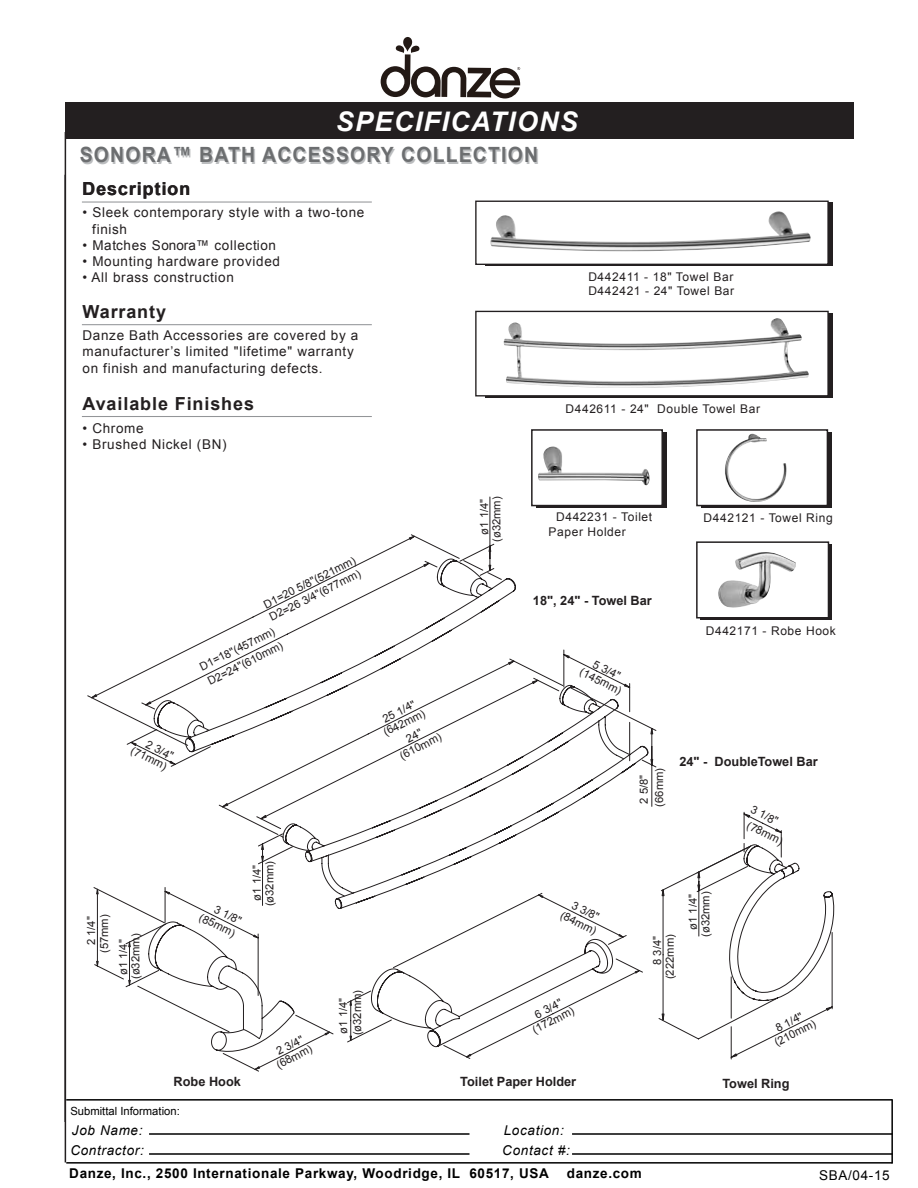
<style>
.page{position:relative;width:918px;height:1188px;background:#fff}
.page>*{position:absolute;margin:0;border:0;box-sizing:border-box;transform-origin:0 0}
.t1{font:italic 700 27px "Arial";letter-spacing:.05em;color:#fff}
.t2{font:700 21px "Arial";letter-spacing:.06em;color:#6c6e70;scale:.93 1}
.t3{font:700 18px "Arial";letter-spacing:.05em;color:#231f20}
.t4{font:13.5px/16.2px "Arial";letter-spacing:.05em;color:#231f20}
.t5{font:700 13.5px "Arial";letter-spacing:.05em;color:#000}
.t6{font:italic 13.5px "Arial";letter-spacing:.05em;color:#000}
.t7{font:13.5px "Arial";letter-spacing:.05em;color:#000}
.t8{font:700 12.75px "Arial";color:#231f20}
.t9{font:12px/14.4px "Arial";letter-spacing:.05em;color:#231f20}
.t10{font:11.25px "Arial";color:#231f20}
.t11{font:11.25px "Arial";color:#000}
</style>
<div class="page">
<hr style="left:82px;top:202px;width:290px;height:1px;background:#939598">
<hr style="left:82px;top:324px;width:290px;height:1px;background:#939598">
<hr style="left:82px;top:416px;width:290px;height:1px;background:#939598">
<div style="left:700px;top:545px;width:132px;height:75px;background:#231f20"></div>
<div style="left:697px;top:542px;width:131px;height:76px;background:#fff"></div>
<div style="left:696px;top:541px;width:133px;height:78px;border:1px solid #231f20"></div>
<div style="left:536px;top:432px;width:131px;height:76px;background:#231f20"></div>
<div style="left:532px;top:430px;width:130px;height:76px;background:#fff"></div>
<div style="left:531px;top:429px;width:132px;height:77px;border:1px solid #231f20"></div>
<div style="left:701px;top:432px;width:131px;height:76px;background:#231f20"></div>
<div style="left:697px;top:430px;width:130px;height:76px;background:#fff"></div>
<div style="left:696px;top:429px;width:132px;height:77px;border:1px solid #231f20"></div>
<img style="left:725px;top:434px;width:62px;height:68px">
<img style="left:538px;top:446px;width:112px;height:40px">
<img style="left:718px;top:552px;width:78px;height:56px">
<div style="left:485px;top:203px;width:347px;height:63px;background:#231f20"></div>
<div style="left:476px;top:201px;width:352px;height:63px;background:#fff"></div>
<div style="left:475px;top:201px;width:354px;height:64px;border:1px solid #231f20"></div>
<img style="left:490px;top:211px;width:321px;height:41px">
<div style="left:485px;top:313px;width:347px;height:85px;background:#231f20"></div>
<div style="left:476px;top:311px;width:352px;height:85px;background:#fff"></div>
<div style="left:475px;top:311px;width:354px;height:86px;border:1px solid #231f20"></div>
<img style="left:503px;top:318px;width:306px;height:70px">
<svg style="left:219px;top:789px;width:128px;height:73px"></svg>
<svg style="left:222px;top:803px;width:6px;height:4px"></svg>
<svg style="left:256px;top:767px;width:91px;height:62px"></svg>
<svg style="left:260px;top:815px;width:7px;height:4px"></svg>
<svg style="left:87px;top:534px;width:408px;height:231px"></svg>
<svg style="left:91px;top:694px;width:6px;height:4px"></svg>
<svg style="left:141px;top:536px;width:282px;height:174px"></svg>
<svg style="left:145px;top:701px;width:6px;height:5px"></svg>
<svg style="left:423px;top:497px;width:71px;height:68px"></svg>
<svg style="left:347px;top:565px;width:218px;height:273px"></svg>
<svg style="left:96px;top:887px;width:228px;height:185px"></svg>
<svg style="left:324px;top:844px;width:510px;height:195px"></svg>
<div style="left:65px;top:103px;width:788px;height:36px;background:#231f20"></div>
<hr style="left:64px;top:175px;width:2px;height:947px;background:#231f20">
<hr style="left:65px;top:132px;width:1px;height:1030px;background:#231f20">
<hr style="left:66px;top:1162px;width:827px;height:2px;background:#000">
<hr style="left:572px;top:1153px;width:321px;height:2px;background:#000">
<hr style="left:572px;top:1133px;width:321px;height:2px;background:#000">
<hr style="left:149px;top:1153px;width:321px;height:2px;background:#000">
<hr style="left:149px;top:1133px;width:321px;height:2px;background:#000">
<hr style="left:66px;top:1099px;width:827px;height:2px;background:#000">
<hr style="left:891px;top:1099px;width:2px;height:64px;background:#000">
<svg style="left:381px;top:37px;width:139px;height:62px"></svg>
<svg style="left:350px;top:650px;width:483px;height:409px"></svg>
<h1 class="t1" style="left:336px;top:106px;width:244px">SPECIFICATIONS</h1>
<h2 class="t2" style="left:80px;top:143px;width:494px">SONORA™ BATH ACCESSORY COLLECTION</h2>
<h3 class="t3" style="left:83px;top:179px;width:109px">Description</h3>
<p class="t4" style="left:92px;top:205px;width:274px;text-indent:-10px">• Sleek contemporary style with a two-tone finish</p>
<p class="t4" style="left:83px;top:237px;width:195px">• Matches Sonora™ collection</p>
<p class="t4" style="left:83px;top:253px;width:199px">• Mounting hardware provided</p>
<p class="t4" style="left:83px;top:269px;width:153px">• All brass construction</p>
<h3 class="t3" style="left:83px;top:301px;width:85px">Warranty</h3>
<p class="t4" style="left:83px;top:327px;width:277px">Danze Bath Accessories are covered by a manufacturer’s limited "lifetime" warranty on finish and manufacturing defects.</p>
<h3 class="t3" style="left:83px;top:394px;width:173px">Available Finishes</h3>
<p class="t4" style="left:83px;top:420px;width:63px">• Chrome</p>
<p class="t4" style="left:83px;top:436px;width:146px">• Brushed Nickel (BN)</p>
<p class="t9" style="left:588px;top:269px;width:147px">D442411 - 18" Towel Bar<br>D442421 - 24" Towel Bar</p>
<p class="t9" style="left:566px;top:402px;width:196px">D442611 - 24" Double Towel Bar</p>
<p class="t10" style="left:490px;top:542px;width:47px;rotate:-90deg">(ø32mm)</p>
<p class="t10" style="left:478px;top:535px;width:37px;rotate:-90deg">ø1 1/4"</p>
<p class="t9" style="left:549px;top:510px;width:105px;text-indent:8px">D442231 - Toilet<br>Paper Holder</p>
<p class="t9" style="left:704px;top:511px;width:131px">D442121 - Towel Ring</p>
<p class="t10" style="left:150px;top:738px;width:31px;rotate:27deg">2 3/4"</p>
<p class="t10" style="left:135px;top:744px;width:40px;rotate:27deg">(71mm)</p>
<p class="t10" style="left:262px;top:600px;width:103px;rotate:-27deg">D1=20 5/8"(521mm)</p>
<p class="t10" style="left:198px;top:662px;width:84px;rotate:-27deg">D1=18"(457mm)</p>
<p class="t10" style="left:267px;top:612px;width:102px;rotate:-27deg">D2=26 3/4"(677mm)</p>
<p class="t10" style="left:206px;top:676px;width:84px;rotate:-27deg">D2=24"(610mm)</p>
<p class="t10" style="left:380px;top:713px;width:37px;rotate:-27deg">25 1/4"</p>
<p class="t10" style="left:381px;top:727px;width:46px;rotate:-27deg">(642mm)</p>
<p class="t10" style="left:398px;top:751px;width:46px;rotate:-27deg">(610mm)</p>
<p class="t10" style="left:218px;top:903px;width:31px;rotate:27deg">3 1/8"</p>
<p class="t10" style="left:98px;top:953px;width:40px;rotate:-90deg">(57mm)</p>
<p class="t10" style="left:203px;top:911px;width:40px;rotate:27deg">(85mm)</p>
<p class="t10" style="left:85px;top:945px;width:31px;rotate:-90deg">2 1/4"</p>
<p class="t10" style="left:129px;top:979px;width:47px;rotate:-90deg">(ø32mm)</p>
<p class="t10" style="left:117px;top:975px;width:37px;rotate:-90deg">ø1 1/4"</p>
<p class="t10" style="left:263px;top:906px;width:47px;rotate:-90deg">(ø32mm)</p>
<p class="t10" style="left:250px;top:901px;width:37px;rotate:-90deg">ø1 1/4"</p>
<p class="t8" style="left:533px;top:593px;width:120px">18", 24" - Towel Bar</p>
<p class="t10" style="left:597px;top:657px;width:31px;rotate:27deg">5 3/4"</p>
<p class="t10" style="left:584px;top:665px;width:46px;rotate:27deg">(145mm)</p>
<p class="t9" style="left:706px;top:623px;width:132px">D442171 - Robe Hook</p>
<p class="t10" style="left:653px;top:807px;width:40px;rotate:-90deg">(66mm)</p>
<p class="t10" style="left:638px;top:804px;width:31px;rotate:-90deg">2 5/8"</p>
<p class="t8" style="left:679px;top:754px;width:140px">24" - DoubleTowel Bar</p>
<p class="t10" style="left:755px;top:803px;width:31px;rotate:27deg">3 1/8"</p>
<p class="t10" style="left:751px;top:819px;width:40px;rotate:27deg">(78mm)</p>
<p class="t10" style="left:575px;top:899px;width:31px;rotate:27deg">3 3/8"</p>
<p class="t10" style="left:564px;top:908px;width:40px;rotate:27deg">(84mm)</p>
<p class="t10" style="left:663px;top:979px;width:46px;rotate:-90deg">(222mm)</p>
<p class="t10" style="left:651px;top:965px;width:31px;rotate:-90deg">8 3/4"</p>
<p class="t10" style="left:699px;top:937px;width:47px;rotate:-90deg">(ø32mm)</p>
<p class="t10" style="left:687px;top:930px;width:37px;rotate:-90deg">ø1 1/4"</p>
<p class="t10" style="left:274px;top:1046px;width:31px;rotate:-27deg">2 3/4"</p>
<p class="t10" style="left:274px;top:1060px;width:40px;rotate:-27deg">(68mm)</p>
<p class="t10" style="left:351px;top:1035px;width:47px;rotate:-90deg">(ø32mm)</p>
<p class="t10" style="left:337px;top:1034px;width:37px;rotate:-90deg">ø1 1/4"</p>
<p class="t10" style="left:530px;top:1025px;width:46px;rotate:-27deg">(172mm)</p>
<p class="t10" style="left:533px;top:1010px;width:31px;rotate:-27deg">6 3/4"</p>
<p class="t8" style="left:174px;top:1075px;width:69px">Robe Hook</p>
<p class="t8" style="left:460px;top:1075px;width:117px">Toilet Paper Holder</p>
<p class="t11" style="left:70px;top:1105px;width:111px">Submittal Information:</p>
<p class="t6" style="left:72px;top:1122px;width:72px">Job Name:</p>
<p class="t6" style="left:504px;top:1122px;width:62px">Location:</p>
<p class="t6" style="left:70px;top:1142px;width:75px">Contractor:</p>
<p class="t6" style="left:502px;top:1142px;width:69px">Contact #:</p>
<p class="t10" style="left:774px;top:1023px;width:31px;rotate:-27deg">8 1/4"</p>
<p class="t10" style="left:772px;top:1037px;width:46px;rotate:-27deg">(210mm)</p>
<p class="t8" style="left:722px;top:1077px;width:69px">Towel Ring</p>
<p class="t5" style="left:69px;top:1165px;width:481px">Danze, Inc., 2500 Internationale Parkway, Woodridge, IL 60517, USA</p>
<p class="t5" style="left:567px;top:1165px;width:77px">danze.com</p>
<p class="t7" style="left:819px;top:1168px;width:72px">SBA/04-15</p>
</div>
